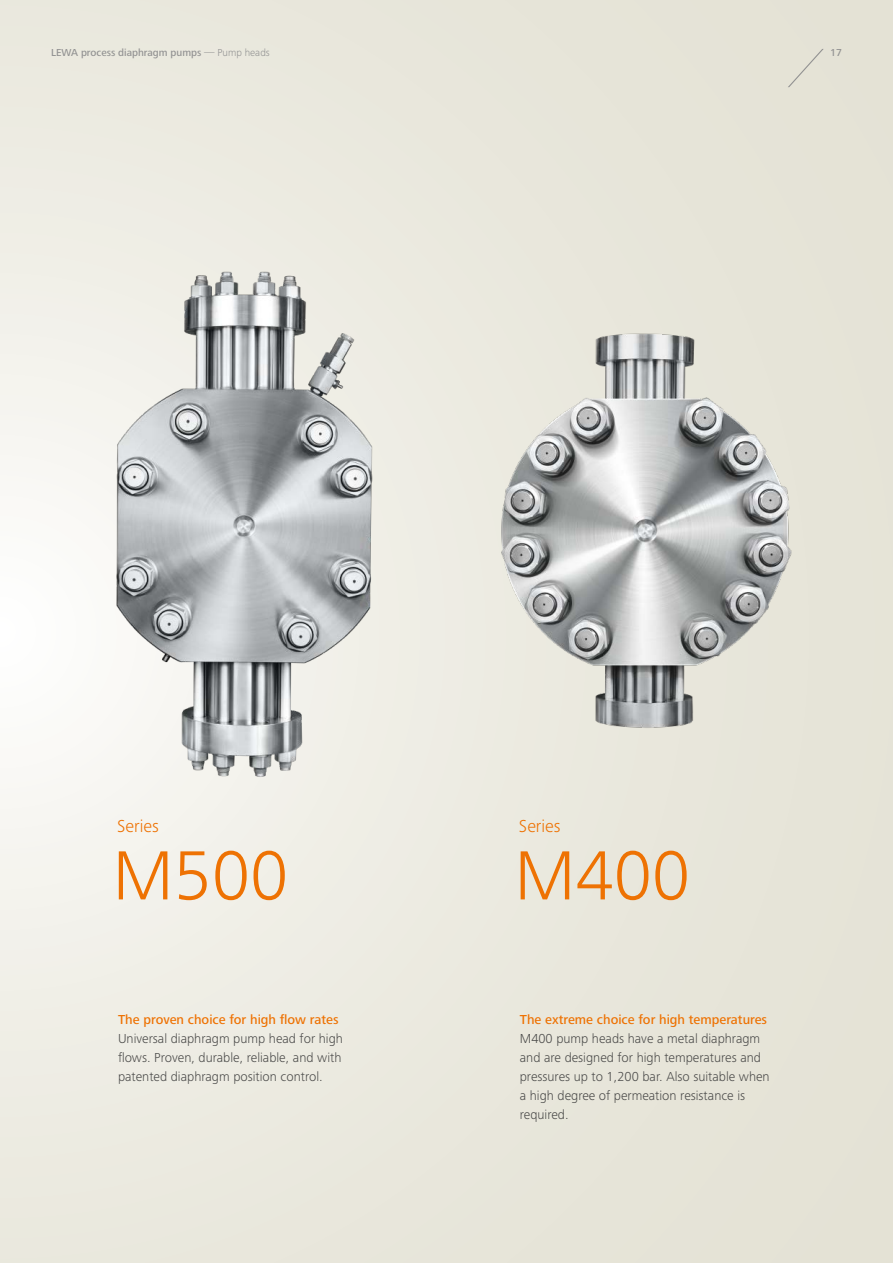
<style>
.page{position:relative;width:893px;height:1263px;background:#fff}
.page>*{position:absolute;margin:0;border:0;box-sizing:border-box;transform-origin:0 0}
.t1{font:300 72px "Frutiger Next LTW1 G";color:#ee7203}
.t2{font:300 18px "Frutiger Next LTW1 G";color:#ee7203}
.t3{font:300 13.5px/19.2px "Frutiger Next LTW1 G";color:#4a4a49;text-align:justify}
.t4{font:500 13.5px "Frutiger Next LTW1 G";color:#ee7203}
.t5{font:500 10.5px "Frutiger Next LTW1 G";color:#929292}
.s1{font-weight:300}
</style>
<div class="page">
<div style="left:0;top:0;width:893px;height:1263px;background:linear-gradient(to right,#f0efe8,#e4e2d4)"></div>
<img style="left:51px;top:168px;width:402px;height:631px">
<img style="left:0;top:240px;width:1px;height:559px">
<img style="left:414px;top:297px;width:462px;height:462px">
<div style="left:786px;top:47px;width:40px;height:42px;background:#e5e3d6"></div>
<p class="t5" style="left:51px;top:47px;width:220px">LEWA process diaphragm pumps <span class="s1">— Pump heads</span></p>
<p class="t5" style="left:830px;top:47px;width:13px">17</p>
<h2 class="t2" style="left:117px;top:816px;width:43px">Series</h2>
<h1 class="t1" style="left:112px;top:834px;width:177px">M500</h1>
<p class="t4" style="left:118px;top:1011px;width:222px">The proven choice for high flow rates</p>
<p class="t3" style="left:118px;top:1029px;width:226px">Universal diaphragm pump head for high flows. Proven, durable, reliable, and with patented diaphragm position control.</p>
<h2 class="t2" style="left:519px;top:816px;width:43px">Series</h2>
<h1 class="t1" style="left:514px;top:834px;width:177px">M400</h1>
<p class="t4" style="left:520px;top:1011px;width:249px">The extreme choice for high temperatures</p>
<p class="t3" style="left:520px;top:1029px;width:251px;text-align:left">M400 pump heads have a metal diaphragm and are designed for high temperatures and pressures up to 1,200 bar. Also suitable when a high degree of permeation resistance is required.</p>
</div>
